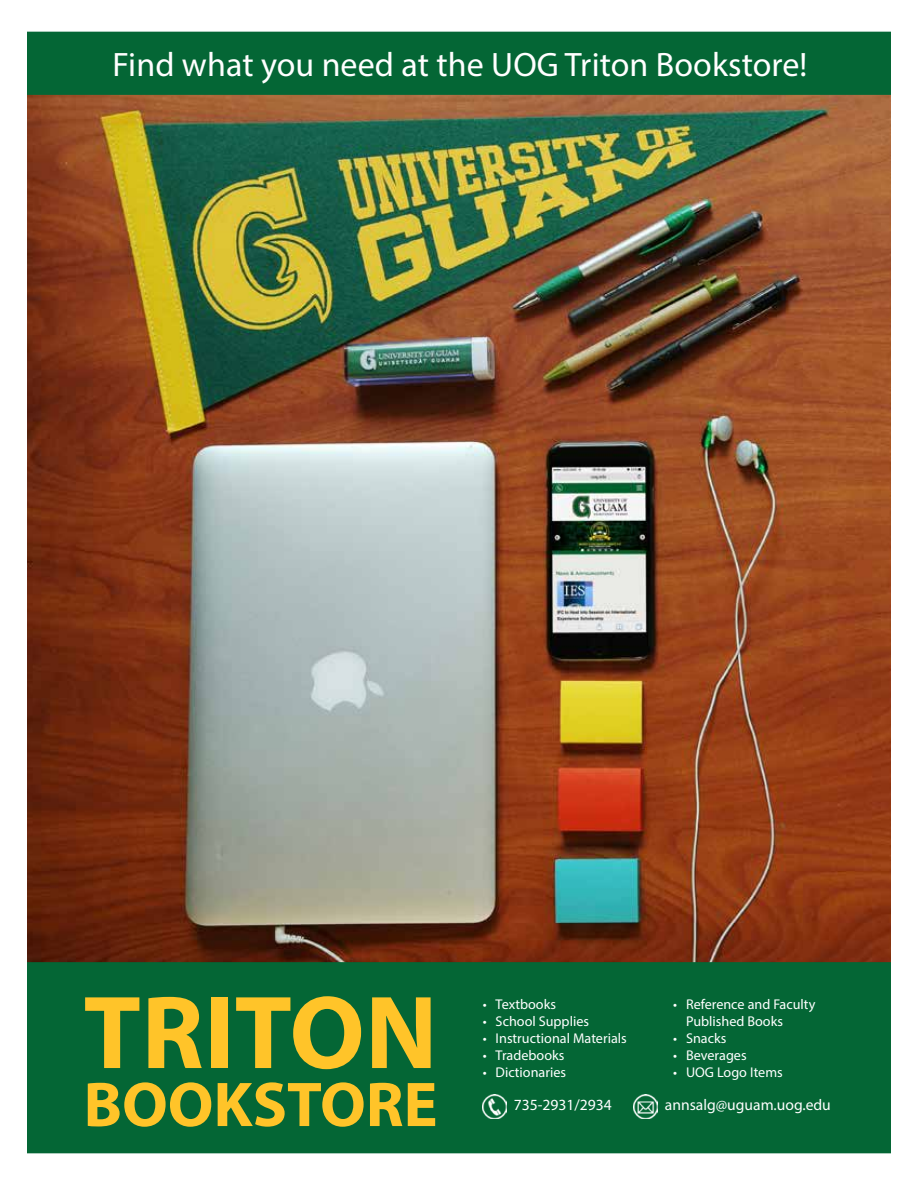
<style>
.page{position:relative;width:918px;height:1188px;background:#fff}
.page>*{position:absolute;margin:0;border:0;box-sizing:border-box;transform-origin:0 0}
.t1{font:700 104.85px "Myriad Pro";letter-spacing:.005em;color:#ffc429}
.t2{font:700 63.75px "Myriad Pro";color:#ffc429}
.t3{font:34.05px "Myriad Pro";letter-spacing:.005em;color:#fff}
.t4{font:15.6px "Myriad Pro";color:#fff}
.t5{font:14.1px/17px "Myriad Pro";color:#fff}
</style>
<div class="page">
<img style="left:27px;top:95px;width:864px;height:867px">
<div style="left:27px;top:962px;width:864px;height:191px;background:#046635"></div>
<img style="left:483px;top:1094px;width:23px;height:24px">
<img style="left:634px;top:1094px;width:24px;height:24px">
<div style="left:27px;top:32px;width:864px;height:63px;background:#046635"></div>
<h3 class="t3" style="left:113px;top:44px;width:696px">Find what you need at the UOG Triton Bookstore!</h3>
<h1 class="t1" style="left:84px;top:964px;width:355px">TRITON</h1>
<h2 class="t2" style="left:84px;top:1063px;width:356px">BOOKSTORE</h2>
<p class="t5" style="left:483px;top:996px;width:75px">• Textbooks</p>
<p class="t5" style="left:483px;top:1013px;width:108px">• School Supplies</p>
<p class="t5" style="left:483px;top:1030px;width:145px">• Instructional Materials</p>
<p class="t5" style="left:483px;top:1047px;width:83px">• Tradebooks</p>
<p class="t5" style="left:483px;top:1064px;width:85px">• Dictionaries</p>
<p class="t4" style="left:514px;top:1096px;width:100px">735-2931/2934</p>
<p class="t5" style="left:686px;top:996px;width:131px;text-indent:-13px">• Reference and Faculty<br>Published Books</p>
<p class="t5" style="left:673px;top:1030px;width:55px">• Snacks</p>
<p class="t5" style="left:673px;top:1047px;width:75px">• Beverages</p>
<p class="t5" style="left:673px;top:1064px;width:111px">• UOG Logo Items</p>
<p class="t4" style="left:665px;top:1096px;width:167px">annsalg@uguam.uog.edu</p>
</div>
